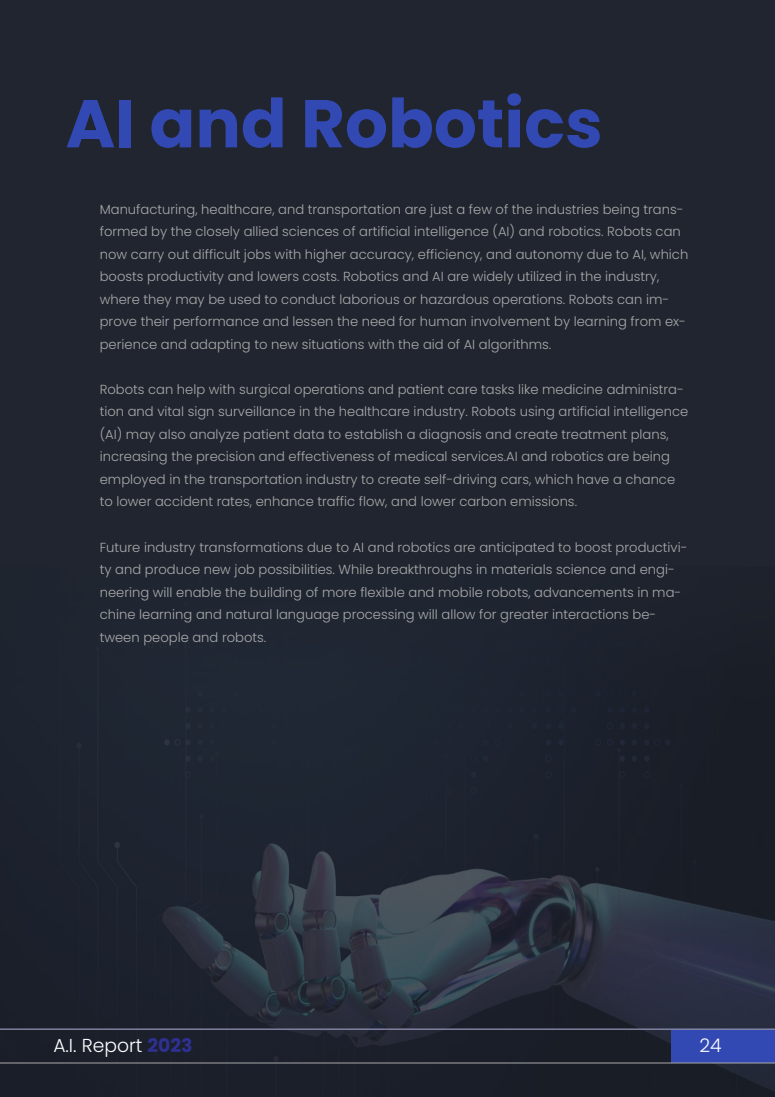
<style>
.page{position:relative;width:775px;height:1097px;background:#fff}
.page>*{position:absolute;margin:0;border:0;box-sizing:border-box;transform-origin:0 0}
.t1{font:700 67.5px "Poppins";color:#3249b3}
.t2{font:300 18.75px "Poppins";color:#fff}
.t3{font:300 13.12px/22.5px "Poppins";color:#a9a9aa}
.s1{font-weight:700;color:#2e3192}
</style>
<div class="page">
<div style="left:0;top:0;width:775px;height:1096px;background:#20252f"></div>
<img style="left:0;top:693px;width:775px;height:389px">
<div style="left:672px;top:1028px;width:103px;height:34px;background:#3249b3"></div>
<hr style="left:0;top:1062px;width:775px;height:1px;background:#a9a9aa">
<hr style="left:0;top:1028px;width:775px;height:1px;background:#a9a9aa">
<h1 class="t1" style="left:66px;top:86px;width:539px">AI and Robotics</h1>
<p class="t3" style="left:100px;top:198px;width:590px">Manufacturing, healthcare, and transportation are just a few of the industries being trans&shy;formed by the closely allied sciences of artificial intelligence (AI) and robotics. Robots can now carry out difficult jobs with higher accuracy, efficiency, and autonomy due to AI, which boosts productivity and lowers costs. Robotics and AI are widely utilized in the industry, where they may be used to conduct laborious or hazardous operations. Robots can im&shy;prove their performance and lessen the need for human involvement by learning from ex&shy;perience and adapting to new situations with the aid of AI algorithms.</p>
<p class="t3" style="left:100px;top:378px;width:590px">Robots can help with surgical operations and patient care tasks like medicine administra&shy;tion and vital sign surveillance in the healthcare industry. Robots using artificial intelligence (AI) may also analyze patient data to establish a diagnosis and create treatment plans, increasing the precision and effectiveness of medical services.AI and robotics are being employed in the transportation industry to create self-driving cars, which have a chance to lower accident rates, enhance traffic flow, and lower carbon emissions.</p>
<p class="t3" style="left:100px;top:535px;width:589px">Future industry transformations due to AI and robotics are anticipated to boost productivi&shy;ty and produce new job possibilities. While breakthroughs in materials science and engi&shy;neering will enable the building of more flexible and mobile robots, advancements in ma&shy;chine learning and natural language processing will allow for greater interactions be&shy;tween people and robots.</p>
<h2 class="t2" style="left:53px;top:1034px;width:141px">A.I. Report <span class="s1">2023</span></h2>
<h2 class="t2" style="left:699px;top:1034px;width:24px">24</h2>
</div>
